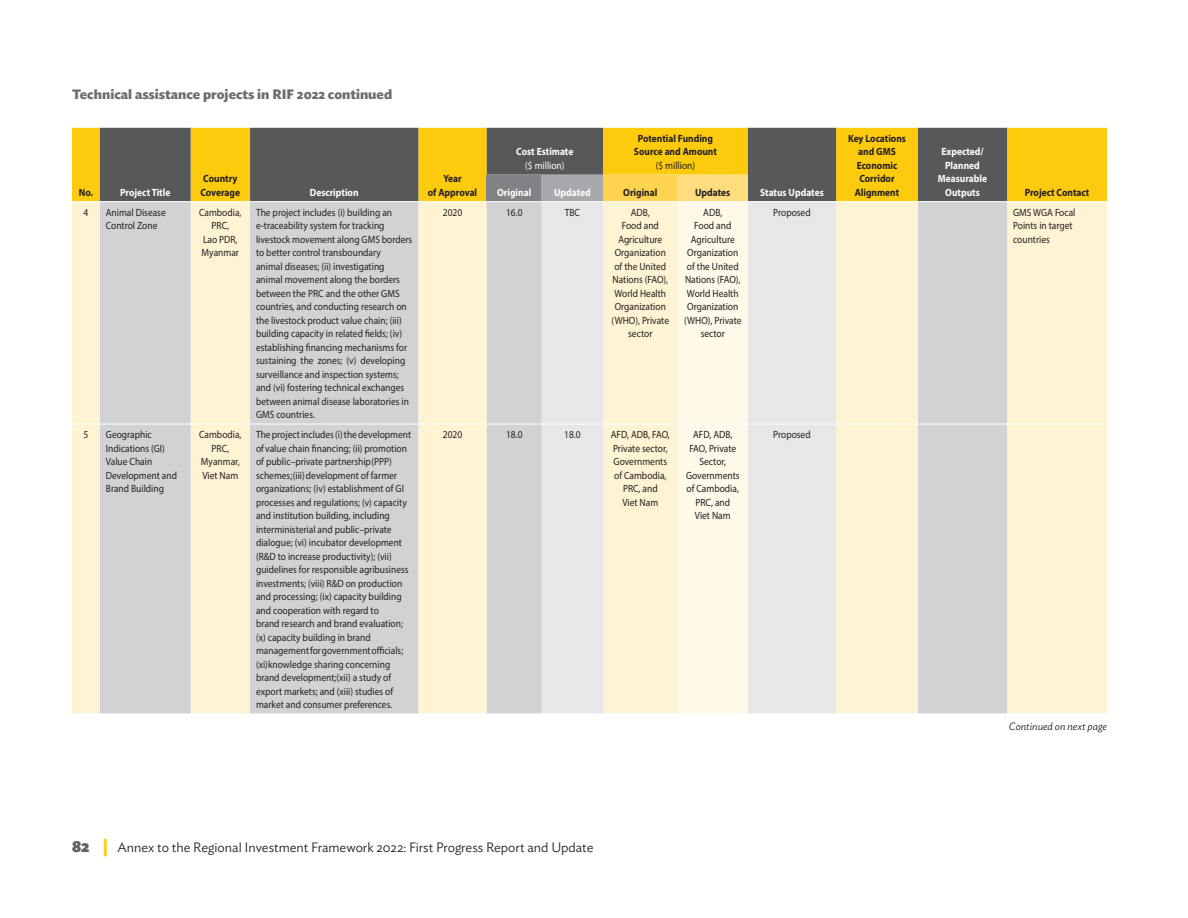
<style>
.page{position:relative;width:1188px;height:918px;background:#fff}
.page>*{position:absolute;margin:0;border:0;box-sizing:border-box;transform-origin:0 0}
.t1{font:300 13.5px "Ideal Sans";color:#231f20}
.t2{font:700 13.5px "Ideal Sans";color:#6c6d70}
.t3{font:10.5px/13.5px "Myriad Pro";color:#231f20;text-align:center;scale:.9 1}
.t4{font:700 10.5px/13.5px "Myriad Pro";color:#231f20;text-align:center;scale:.9 1}
.t5{font:700 10.5px/13.5px "Myriad Pro";color:#fff;text-align:center;scale:.9 1}
.t6{font:italic 300 10.5px "Ideal Sans";color:#231f20}
.t7{font:10.5px "Myriad Pro";color:#fff;scale:.9 1}
.s1{font-weight:900;font-size:16.5px;color:#636366}
.s2{font-weight:900;font-size:18px;color:#fdcb0d}
</style>
<div class="page">
<div style="left:72px;top:128px;width:1035px;height:73px;background:#fdcb0d"></div>
<svg style="left:100px;top:128px;width:907px;height:73px;background:#94823d"></svg>
<div style="left:487px;top:175px;width:55px;height:27px;background:#808285"></div>
<div style="left:542px;top:175px;width:61px;height:27px;background:#a8a9ad"></div>
<div style="left:603px;top:175px;width:75px;height:27px;background:#fdd34f"></div>
<div style="left:678px;top:175px;width:70px;height:27px;background:#ffdd7f"></div>
<div style="left:72px;top:202px;width:1035px;height:512px;background:#fef3d2"></div>
<svg style="left:100px;top:202px;width:907px;height:512px;background:#e0ddd3"></svg>
<svg style="left:542px;top:202px;width:294px;height:512px;background:#eceae3"></svg>
<div style="left:678px;top:202px;width:70px;height:512px;background:#fef9e8"></div>
<svg style="left:72px;top:424px;width:28px;height:1px"></svg>
<hr style="left:100px;top:424px;width:91px;height:1px;background:#fff">
<hr style="left:191px;top:424px;width:59px;height:1px;background:#fff">
<hr style="left:250px;top:424px;width:168px;height:1px;background:#fff">
<hr style="left:418px;top:424px;width:69px;height:1px;background:#fff">
<hr style="left:487px;top:424px;width:55px;height:1px;background:#fff">
<hr style="left:542px;top:424px;width:61px;height:1px;background:#fff">
<hr style="left:603px;top:424px;width:75px;height:1px;background:#fff">
<hr style="left:678px;top:424px;width:70px;height:1px;background:#fff">
<hr style="left:748px;top:424px;width:88px;height:1px;background:#fff">
<hr style="left:836px;top:424px;width:82px;height:1px;background:#fff">
<hr style="left:918px;top:424px;width:89px;height:1px;background:#fff">
<hr style="left:1007px;top:424px;width:100px;height:1px;background:#fff">
<svg style="left:72px;top:201px;width:28px;height:1px"></svg>
<hr style="left:487px;top:201px;width:55px;height:1px;background:#fff">
<hr style="left:542px;top:201px;width:61px;height:1px;background:#fff">
<hr style="left:603px;top:201px;width:75px;height:1px;background:#fff">
<hr style="left:678px;top:201px;width:70px;height:1px;background:#fff">
<p class="t2" style="left:72px;top:83px;width:322px">Technical assistance projects in RIF 2022 continued</p>
<p class="t4" style="left:79px;top:185px;width:17px">No.</p>
<p class="t5" style="left:120px;top:185px;width:57px">Project Title</p>
<p class="t4" style="left:201px;top:172px;width:46px;text-align:left">Country<br>Coverage</p>
<p class="t5" style="left:310px;top:185px;width:56px">Description</p>
<p class="t4" style="left:428px;top:172px;width:56px">Year<br>of Approval</p>
<p class="t4" style="left:634px;top:131px;width:94px">Potential Funding<br>Source and Amount</p>
<p class="t3" style="left:656px;top:158px;width:45px">($ million)</p>
<p class="t4" style="left:848px;top:131px;width:66px">Key Locations and GMS<br>Economic<br>Corridor<br>Alignment</p>
<p class="t5" style="left:938px;top:145px;width:56px">Expected/<br>Planned<br>Measurable</p>
<p class="t5" style="left:516px;top:145px;width:65px">Cost Estimate</p>
<p class="t7" style="left:525px;top:159px;width:45px">($ million)</p>
<p class="t5" style="left:760px;top:185px;width:72px">Status Updates</p>
<p class="t5" style="left:497px;top:185px;width:40px">Original</p>
<p class="t5" style="left:554px;top:185px;width:42px">Updated</p>
<p class="t4" style="left:623px;top:185px;width:40px">Original</p>
<p class="t4" style="left:695px;top:185px;width:41px">Updates</p>
<p class="t5" style="left:945px;top:185px;width:40px">Outputs</p>
<p class="t4" style="left:1025px;top:185px;width:73px">Project Contact</p>
<p class="t3" style="left:84px;top:205px;width:7px">4</p>
<p class="t3" style="left:106px;top:205px;width:68px;text-align:left">Animal Disease<br>Control Zone</p>
<p class="t3" style="left:199px;top:205px;width:49px">Cambodia,<br>PRC,<br>Lao PDR,<br>Myanmar</p>
<p class="t3" style="left:256px;top:205px;width:175px;text-align:left">The project includes (i) building an e-traceability system for tracking livestock movement along GMS borders to better control transboundary<br>animal diseases; (ii) investigating animal movement along the borders between the PRC and the other GMS countries, and conducting research on the livestock product value chain; (iii) building capacity in related fields; (iv) establishing financing mechanisms for sustaining the zones; (v) developing surveillance and inspection systems; and (vi) fostering technical exchanges between animal disease laboratories in GMS countries.</p>
<p class="t3" style="left:443px;top:205px;width:23px">2020</p>
<p class="t3" style="left:506px;top:205px;width:20px">16.0</p>
<p class="t3" style="left:565px;top:205px;width:18px">TBC</p>
<p class="t3" style="left:612px;top:205px;width:65px">ADB,<br>Food and<br>Agriculture<br>Organization of the United<br>Nations (FAO),<br>World Health<br>Organization (WHO), Private sector</p>
<p class="t3" style="left:684px;top:205px;width:65px">ADB,<br>Food and<br>Agriculture<br>Organization of the United<br>Nations (FAO),<br>World Health<br>Organization (WHO), Private sector</p>
<p class="t3" style="left:773px;top:205px;width:43px">Proposed</p>
<p class="t3" style="left:1013px;top:205px;width:71px;text-align:left">GMS WGA Focal<br>Points in target countries</p>
<p class="t3" style="left:84px;top:428px;width:7px">5</p>
<p class="t3" style="left:106px;top:428px;width:81px;text-align:left">Geographic<br>Indications (GI)<br>Value Chain<br>Development and<br>Brand Building</p>
<p class="t3" style="left:199px;top:428px;width:49px">Cambodia,<br>PRC,<br>Myanmar,<br>Viet Nam</p>
<p class="t3" style="left:256px;top:428px;width:174px;text-align:left">The project includes (i) the development of value chain financing; (ii) promotion of public–private partnership (PPP) schemes; (iii) development of farmer organizations; (iv) establishment of GI processes and regulations; (v) capacity and institution building, including interministerial and public–private dialogue; (vi) incubator development (R&amp;D to increase productivity); (vii) guidelines for responsible agribusiness investments; (viii) R&amp;D on production and processing; (ix) capacity building and cooperation with regard to<br>brand research and brand evaluation; (x) capacity building in brand management for government officials; (xi)knowledge sharing concerning brand development;(xii) a study of export markets; and (xiii) studies of market and consumer preferences.</p>
<p class="t3" style="left:443px;top:428px;width:23px">2020</p>
<p class="t3" style="left:506px;top:428px;width:20px">18.0</p>
<p class="t3" style="left:564px;top:428px;width:20px">18.0</p>
<p class="t3" style="left:611px;top:428px;width:67px">AFD, ADB, FAO,<br>Private sector,<br>Governments of Cambodia,<br>PRC, and<br>Viet Nam</p>
<p class="t3" style="left:686px;top:428px;width:61px">AFD, ADB,<br>FAO, Private<br>Sector,<br>Governments of Cambodia,<br>PRC, and<br>Viet Nam</p>
<p class="t3" style="left:773px;top:428px;width:43px">Proposed</p>
<p class="t6" style="left:1009px;top:719px;width:100px">Continued on next page</p>
<p class="t1" style="left:72px;top:837px;width:523px"><span class="s1">82</span> <span class="s2">|</span> Annex to the Regional Investment Framework 2022: First Progress Report and Update</p>
</div>
